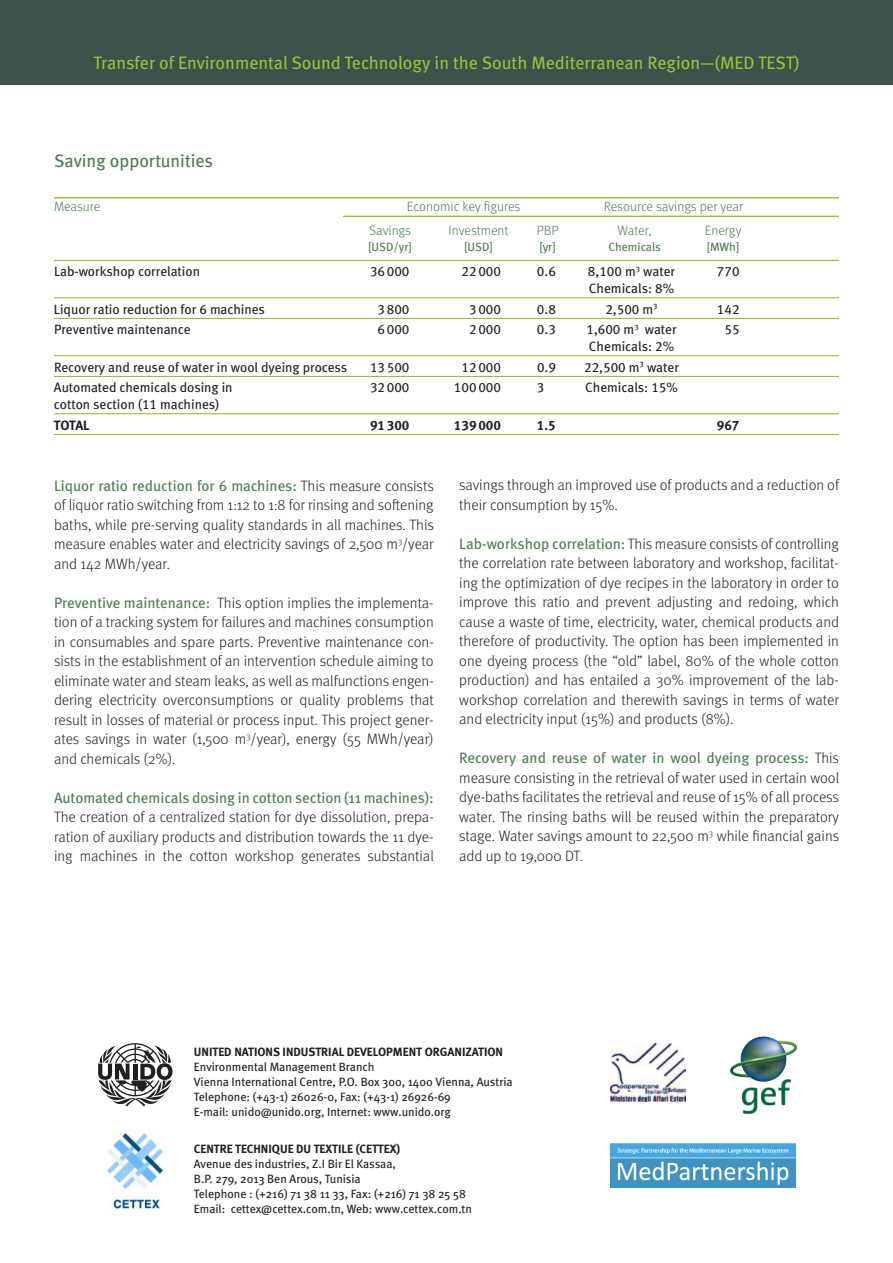
<style>
.page{position:relative;width:893px;height:1263px;background:#fff}
.page>*{position:absolute;margin:0;border:0;box-sizing:border-box;transform-origin:0 0}
.t1{font:18px "Meta";color:#98c03c}
.t2{font:18px "Meta";color:#4c7d51}
.t3{font:300 15px/19.5px "Meta OT";color:#231f20;text-align:justify}
.t4{font:15px "Meta";color:#4c7d51}
.t5{font:13.5px "Meta Book LF";color:#231f20}
.t6{font:300 13.5px "Meta OT";letter-spacing:-.005em;color:#4c7d51}
.t7{font:13.5px "Meta Bold LF";color:#231f20}
.t8{font:12px/15px "Meta";color:#231f20}
.t9{font:700 12px "Meta";color:#231f20}
.t10{font:12px "Meta";color:#4c7d51}
.s1{font-family:"Meta OT";font-weight:300;color:#231f20}
.s2{font-family:"Meta";font-weight:400;color:#4c7d51}
</style>
<div class="page">
<div style="left:0;top:0;width:893px;height:85px;background:#3f4f49"></div>
<svg style="left:98px;top:1043px;width:74px;height:63px"></svg>
<img style="left:611px;top:1043px;width:74px;height:59px">
<img style="left:729px;top:1036px;width:69px;height:78px">
<img style="left:611px;top:1143px;width:184px;height:44px">
<img style="left:106px;top:1132px;width:58px;height:78px">
<hr style="left:54px;top:197px;width:785px;height:2px;background:#98c03c">
<hr style="left:343px;top:216px;width:496px;height:1px;background:#98c03c">
<hr style="left:54px;top:260px;width:785px;height:1px;background:#98c03c">
<hr style="left:54px;top:297px;width:785px;height:1px;background:#98c03c">
<hr style="left:54px;top:318px;width:785px;height:1px;background:#98c03c">
<hr style="left:54px;top:355px;width:785px;height:1px;background:#98c03c">
<hr style="left:54px;top:376px;width:785px;height:1px;background:#98c03c">
<hr style="left:54px;top:413px;width:785px;height:1px;background:#98c03c">
<hr style="left:54px;top:434px;width:785px;height:1px;background:#98c03c">
<p class="t1" style="left:94px;top:52px;width:707px">Transfer of Environmental Sound Technology in the South Mediterranean Region—(MED TEST)</p>
<p class="t2" style="left:54px;top:150px;width:161px">Saving opportunities</p>
<p class="t6" style="left:54px;top:199px;width:48px">Measure</p>
<p class="t6" style="left:407px;top:199px;width:115px">Economic key figures</p>
<p class="t6" style="left:604px;top:199px;width:141px">Resource savings per year</p>
<p class="t6" style="left:369px;top:222px;width:43px">Savings</p>
<p class="t6" style="left:449px;top:222px;width:61px">Investment</p>
<p class="t6" style="left:537px;top:222px;width:23px">PBP</p>
<p class="t6" style="left:617px;top:222px;width:36px">Water,</p>
<p class="t6" style="left:705px;top:222px;width:38px">Energy</p>
<p class="t10" style="left:368px;top:240px;width:45px">[USD/yr]</p>
<p class="t10" style="left:464px;top:240px;width:30px">[USD]</p>
<p class="t10" style="left:539px;top:240px;width:18px">[yr]</p>
<p class="t10" style="left:608px;top:240px;width:54px">Chemicals</p>
<p class="t10" style="left:707px;top:240px;width:34px">[MWh]</p>
<p class="t5" style="left:54px;top:264px;width:148px">Lab-workshop correlation</p>
<p class="t5" style="left:370px;top:264px;width:41px">36000</p>
<p class="t5" style="left:462px;top:264px;width:41px">22000</p>
<p class="t5" style="left:537px;top:264px;width:20px">0.6</p>
<p class="t5" style="left:588px;top:264px;width:89px">8,100 m<sup>3</sup> water</p>
<p class="t5" style="left:717px;top:264px;width:24px">770</p>
<p class="t5" style="left:589px;top:280px;width:87px">Chemicals: 8%</p>
<p class="t5" style="left:54px;top:301px;width:212px">Liquor ratio reduction for 6 machines</p>
<p class="t5" style="left:378px;top:301px;width:33px">3800</p>
<p class="t5" style="left:469px;top:301px;width:33px">3000</p>
<p class="t5" style="left:537px;top:301px;width:20px">0.8</p>
<p class="t5" style="left:605px;top:301px;width:54px">2,500 m<sup>3</sup></p>
<p class="t5" style="left:717px;top:301px;width:24px">142</p>
<p class="t5" style="left:54px;top:322px;width:138px">Preventive maintenance</p>
<p class="t5" style="left:378px;top:322px;width:33px">6000</p>
<p class="t5" style="left:469px;top:322px;width:33px">2000</p>
<p class="t5" style="left:537px;top:322px;width:20px">0.3</p>
<p class="t5" style="left:586px;top:322px;width:92px">1,600 m<sup>3</sup> water</p>
<p class="t5" style="left:724px;top:322px;width:17px">55</p>
<p class="t5" style="left:589px;top:338px;width:87px">Chemicals: 2%</p>
<p class="t5" style="left:54px;top:359px;width:295px">Recovery and reuse of water in wool dyeing process</p>
<p class="t5" style="left:370px;top:359px;width:41px">13500</p>
<p class="t5" style="left:462px;top:359px;width:41px">12000</p>
<p class="t5" style="left:537px;top:359px;width:20px">0.9</p>
<p class="t5" style="left:584px;top:359px;width:96px">22,500 m<sup>3</sup> water</p>
<p class="t5" style="left:54px;top:380px;width:180px">Automated chemicals dosing in</p>
<p class="t5" style="left:370px;top:380px;width:41px">32000</p>
<p class="t5" style="left:454px;top:380px;width:49px">100000</p>
<p class="t5" style="left:537px;top:380px;width:9px">3</p>
<p class="t5" style="left:585px;top:380px;width:94px">Chemicals: 15%</p>
<p class="t5" style="left:54px;top:396px;width:167px">cotton section (11 machines)</p>
<p class="t7" style="left:54px;top:417px;width:37px">TOTAL</p>
<p class="t7" style="left:370px;top:417px;width:41px">91300</p>
<p class="t7" style="left:454px;top:417px;width:49px">139000</p>
<p class="t7" style="left:537px;top:417px;width:20px">1.5</p>
<p class="t7" style="left:717px;top:417px;width:24px">967</p>
<p class="t4" style="left:54px;top:477px;width:381px">Liquor ratio reduction for 6 machines: <span class="s1">This measure consists</span></p>
<p class="t3" style="left:54px;top:495px;width:381px">of liquor ratio switching from 1:12 to 1:8 for rinsing and softening baths, while pre-serving quality standards in all machines. This measure enables water and electricity savings of 2,500 m<sup>3</sup>/year and 142 MWh/year.</p>
<p class="t3" style="left:54px;top:593px;width:381px"><span class="s2">Preventive maintenance:</span> This option implies the implementa&shy;tion of a tracking system for failures and machines consumption in consumables and spare parts. Preventive maintenance con&shy;sists in the establishment of an intervention schedule aiming to eliminate water and steam leaks, as well as malfunctions engen&shy;dering electricity overconsumptions or quality problems that result in losses of material or process input. This project gener&shy;ates savings in water (1,500 m<sup>3</sup>/year), energy (55 MWh/year) and chemicals (2%).</p>
<p class="t4" style="left:54px;top:789px;width:381px">Automated chemicals dosing in cotton section (11 machines):</p>
<p class="t3" style="left:54px;top:807px;width:381px">The creation of a centralized station for dye dissolution, prepa&shy;ration of auxiliary products and distribution towards the 11 dye&shy;ing machines in the cotton workshop generates substantial</p>
<p class="t3" style="left:459px;top:476px;width:381px">savings through an improved use of products and a reduction of their consumption by 15%.</p>
<p class="t3" style="left:459px;top:534px;width:381px"><span class="s2">Lab-workshop correlation:</span> This measure consists of controlling the correlation rate between laboratory and workshop, facilitat&shy;ing the optimization of dye recipes in the laboratory in order to improve this ratio and prevent adjusting and redoing, which cause a waste of time, electricity, water, chemical products and therefore of productivity. The option has been implemented in one dyeing process (the “old” label, 80% of the whole cotton production) and has entailed a 30% improvement of the lab&shy;workshop correlation and therewith savings in terms of water and electricity input (15%) and products (8%).</p>
<p class="t4" style="left:459px;top:749px;width:381px">Recovery and reuse of water in wool dyeing process: <span class="s1">This</span></p>
<p class="t3" style="left:459px;top:768px;width:381px">measure consisting in the retrieval of water used in certain wool dye-baths facilitates the retrieval and reuse of 15% of all process water. The rinsing baths will be reused within the preparatory stage. Water savings amount to 22,500 m<sup>3</sup> while financial gains add up to 19,000 DT.</p>
<p class="t9" style="left:194px;top:1044px;width:311px">UNITED NATIONS INDUSTRIAL DEVELOPMENT ORGANIZATION</p>
<p class="t8" style="left:194px;top:1059px;width:320px">Environmental Management Branch<br>Vienna International Centre, P.O. Box 300, 1400 Vienna, Austria Telephone: (+43-1) 26026-0, Fax: (+43-1) 26926-69<br>E-mail: unido@unido.org, Internet: www.unido.org</p>
<p class="t9" style="left:194px;top:1141px;width:14px">CENTRE</p>
<p class="t9" style="left:235px;top:1141px;width:104px">TEC HNI QUE DU TEXTILE</p>
<p class="t9" style="left:356px;top:1141px;width:46px">(CETTEX)</p>
<p class="t8" style="left:194px;top:1156px;width:279px">Avenue des industries, Z.I Bir El Kassaa,<br>B.P. 279, 2013 Ben Arous, Tunisia<br>Telephone : (+216) 71 38 11 33, Fax: (+216) 71 38 25 58<br>Email: cettex@cettex.com.tn, Web: www.cettex.com.tn</p>
</div>
